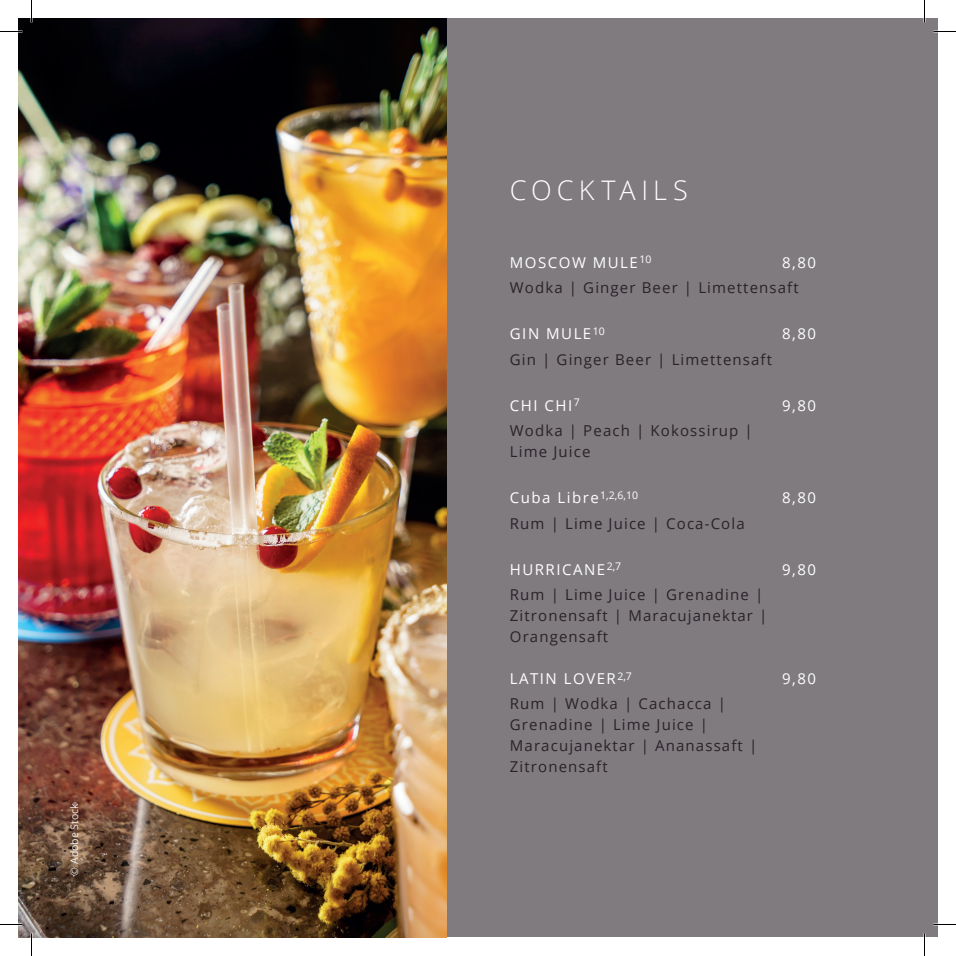
<style>
.page{position:relative;width:956px;height:956px;background:#fff}
.page>*{position:absolute;margin:0;border:0;box-sizing:border-box;transform-origin:0 0}
.t1{font:300 27px "Open Sans";letter-spacing:.195em;color:#fff}
.t2{font:15px/21px "Open Sans";letter-spacing:.075em;color:#2a2329}
.t3{font:15px "Open Sans";letter-spacing:.1em;color:#fff}
.t4{font:10.5px "Open Sans";color:#fff}
</style>
<div class="page">
<div style="left:19px;top:19px;width:918px;height:918px;background:#7f7b7f"></div>
<img style="left:19px;top:19px;width:427px;height:918px">
<hr style="left:0;top:923px;width:22px;height:2px;background:#fff">
<hr style="left:933px;top:923px;width:23px;height:2px;background:#fff">
<hr style="left:923px;top:0;width:2px;height:23px;background:#fff">
<hr style="left:923px;top:933px;width:2px;height:23px;background:#fff">
<svg style="left:0;top:31px;width:22px;height:1px"></svg>
<svg style="left:933px;top:31px;width:23px;height:1px"></svg>
<svg style="left:0;top:924px;width:22px;height:1px"></svg>
<svg style="left:933px;top:924px;width:23px;height:1px"></svg>
<svg style="left:31px;top:0;width:1px;height:23px"></svg>
<svg style="left:31px;top:933px;width:1px;height:23px"></svg>
<svg style="left:924px;top:0;width:1px;height:23px"></svg>
<svg style="left:924px;top:933px;width:1px;height:23px"></svg>
<p class="t4" style="left:67px;top:876px;width:74px;rotate:-90deg">© Adobe Stock</p>
<h1 class="t1" style="left:510px;top:171px;width:179px">COCKTAILS</h1>
<p class="t3" style="left:510px;top:252px;width:143px">MOSCOW MULE<sup>10</sup></p>
<p class="t3" style="left:782px;top:252px;width:35px">8,80</p>
<p class="t2" style="left:510px;top:277px;width:290px">Wodka | Ginger Beer | Limettensaft</p>
<p class="t3" style="left:510px;top:324px;width:96px">GIN MULE<sup>10</sup></p>
<p class="t3" style="left:782px;top:324px;width:35px">8,80</p>
<p class="t2" style="left:510px;top:348px;width:264px">Gin | Ginger Beer | Limettensaft</p>
<p class="t3" style="left:510px;top:395px;width:71px">CHI CHI<sup>7</sup></p>
<p class="t3" style="left:782px;top:395px;width:35px">9,80</p>
<p class="t2" style="left:510px;top:420px;width:244px">Wodka | Peach | Kokossirup |<br>Lime Juice</p>
<p class="t3" style="left:510px;top:488px;width:130px">Cuba Libre<sup>1,2,6,10</sup></p>
<p class="t3" style="left:782px;top:488px;width:35px">8,80</p>
<p class="t2" style="left:510px;top:512px;width:236px">Rum | Lime Juice | Coca-Cola</p>
<p class="t3" style="left:510px;top:559px;width:113px">HURRICANE<sup>2,7</sup></p>
<p class="t3" style="left:782px;top:559px;width:35px">9,80</p>
<p class="t2" style="left:510px;top:584px;width:259px">Rum | Lime Juice | Grenadine |<br>Zitronensaft | Maracujanektar |<br>Orangensaft</p>
<p class="t3" style="left:510px;top:668px;width:124px">LATIN LOVER<sup>2,7</sup></p>
<p class="t3" style="left:782px;top:668px;width:35px">9,80</p>
<p class="t2" style="left:510px;top:693px;width:249px">Rum | Wodka | Cachacca |<br>Grenadine | Lime Juice |<br>Maracujanektar | Ananassaft |<br>Zitronensaft</p>
</div>
